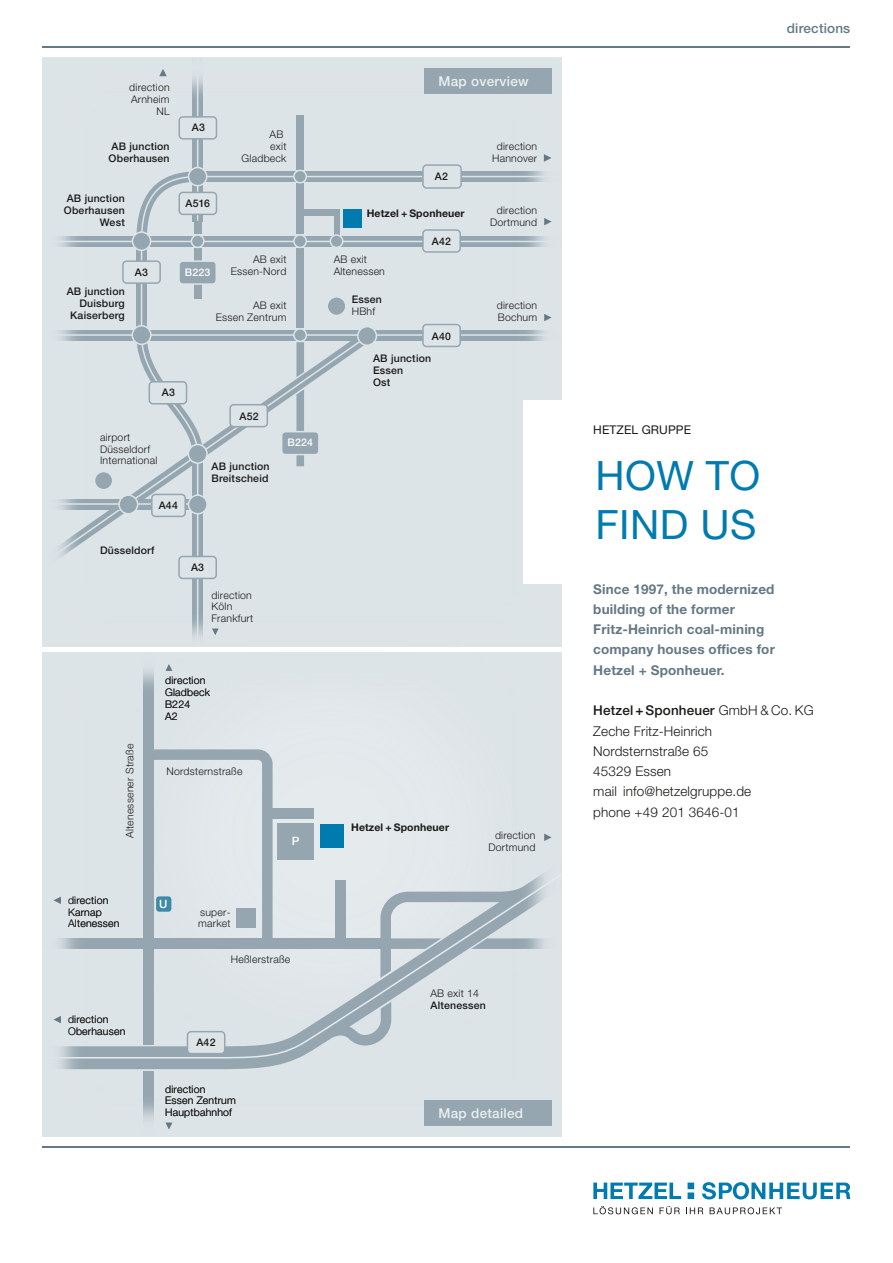
<style>
.page{position:relative;width:893px;height:1263px;background:#fff}
.page>*{position:absolute;margin:0;border:0;box-sizing:border-box;transform-origin:0 0}
.t1{font:40.5px/48.6px "Helvetica Neue LT";letter-spacing:.01em;color:#007baf}
.t2{font:300 13.5px/20.2px "Helvetica Neue LT";letter-spacing:.01em;color:#1a1a18}
.t3{font:700 13.5px/20.2px "Helvetica Neue LT";letter-spacing:.01em;color:#647984}
.t4{font:500 13.5px "Helvetica Neue LT";letter-spacing:.02em;color:#eaeff1}
.t5{font:500 13.5px "Helvetica Neue LT";letter-spacing:.015em;color:#647984}
.t6{font:12px "Helvetica Neue LT";letter-spacing:.01em;color:#1a1a18}
.t7{font:500 11.4px "Helvetica Neue LT";color:#fff}
.t8{font:300 10.5px/11.9px "Helvetica Neue LT";letter-spacing:.02em;color:#1a1a18}
.t9{font:500 10.5px/11.9px "Helvetica Neue LT";letter-spacing:.02em;color:#1a1a18}
.t10{font:700 10.5px "Helvetica Neue LT";letter-spacing:.01em;color:#1a1a18}
.t11{font:500 10.5px "Helvetica Neue LT";letter-spacing:.02em;color:#fff}
.s1{font-weight:500}
</style>
<div class="page">
<img style="left:43px;top:58px;width:519px;height:588px">
<hr style="left:43px;top:46px;width:807px;height:2px;background:#647984">
<hr style="left:43px;top:1147px;width:807px;height:1px;background:#647984">
<img style="left:129px;top:635px;width:403px;height:18px">
<img style="left:43px;top:653px;width:519px;height:483px">
<svg style="left:297px;top:869px;width:265px;height:178px;background:#cdd6db"></svg>
<div style="left:236px;top:909px;width:19px;height:19px;background:#95a6b0"></div>
<svg style="left:159px;top:69px;width:8px;height:7px"></svg>
<svg style="left:212px;top:628px;width:7px;height:7px"></svg>
<svg style="left:544px;top:314px;width:8px;height:7px"></svg>
<svg style="left:544px;top:218px;width:8px;height:7px"></svg>
<svg style="left:544px;top:154px;width:7px;height:8px"></svg>
<svg style="left:166px;top:664px;width:6px;height:7px"></svg>
<svg style="left:166px;top:1123px;width:6px;height:6px"></svg>
<svg style="left:54px;top:1016px;width:7px;height:7px"></svg>
<svg style="left:54px;top:896px;width:7px;height:8px"></svg>
<div style="left:424px;top:68px;width:128px;height:26px;background:#95a6b0"></div>
<div style="left:424px;top:1101px;width:128px;height:25px;background:#95a6b0"></div>
<div style="left:524px;top:400px;width:328px;height:184px;background:#fff"></div>
<svg style="left:544px;top:834px;width:8px;height:7px"></svg>
<div style="left:282px;top:432px;width:37px;height:23px;background:#95a6b0;border-radius:4px"></div>
<div style="left:281px;top:431px;width:39px;height:24px;border:2px solid #dde4e8;border-radius:4px"></div>
<div style="left:343px;top:209px;width:18px;height:19px;background:#007baf"></div>
<div style="left:320px;top:824px;width:24px;height:24px;background:#007baf"></div>
<svg style="left:593px;top:1206px;width:60px;height:8px"></svg>
<svg style="left:659px;top:1206px;width:21px;height:8px"></svg>
<svg style="left:686px;top:1207px;width:17px;height:7px"></svg>
<svg style="left:710px;top:1207px;width:72px;height:7px"></svg>
<svg style="left:593px;top:1182px;width:257px;height:17px"></svg>
<p class="t8" style="left:129px;top:81px;width:42px;text-align:right">direction<br>Arnheim<br>NL</p>
<p class="t9" style="left:109px;top:140px;width:63px">AB junction<br>Oberhausen</p>
<p class="t9" style="left:64px;top:193px;width:63px;text-align:right">AB junction<br>Oberhausen<br>West</p>
<p class="t9" style="left:67px;top:286px;width:60px;text-align:right">AB junction<br>Duisburg<br>Kaiserberg</p>
<p class="t9" style="left:135px;top:266px;width:15px">A3</p>
<p class="t9" style="left:162px;top:387px;width:15px">A3</p>
<p class="t8" style="left:100px;top:431px;width:59px">airport<br>Düsseldorf<br>International</p>
<p class="t9" style="left:192px;top:122px;width:15px">A3</p>
<p class="t9" style="left:186px;top:197px;width:26px">A516</p>
<p class="t11" style="left:185px;top:266px;width:27px">B223</p>
<p class="t8" style="left:242px;top:128px;width:46px;text-align:right">AB<br>exit<br>Gladbeck</p>
<p class="t4" style="left:439px;top:73px;width:92px">Map overview</p>
<p class="t9" style="left:435px;top:171px;width:15px">A2</p>
<p class="t10" style="left:367px;top:207px;width:99px">Hetzel + Sponheuer</p>
<p class="t9" style="left:432px;top:235px;width:21px">A42</p>
<p class="t8" style="left:492px;top:140px;width:47px;text-align:center">direction<br>Hannover</p>
<p class="t8" style="left:490px;top:204px;width:48px;text-align:right">direction<br>Dortmund</p>
<p class="t8" style="left:231px;top:253px;width:57px;text-align:right">AB exit<br>Essen-Nord</p>
<p class="t8" style="left:334px;top:253px;width:53px">AB exit<br>Altenessen</p>
<p class="t8" style="left:216px;top:299px;width:72px;text-align:right">AB exit<br>Essen Zentrum</p>
<p class="t9" style="left:240px;top:410px;width:21px">A52</p>
<p class="t9" style="left:212px;top:460px;width:60px">AB junction<br>Breitscheid</p>
<p class="t11" style="left:287px;top:436px;width:27px">B224</p>
<p class="t9" style="left:352px;top:294px;width:32px">Essen</p>
<p class="t8" style="left:352px;top:305px;width:25px">HBhf</p>
<p class="t9" style="left:432px;top:330px;width:21px">A40</p>
<p class="t9" style="left:373px;top:353px;width:60px">AB junction<br>Essen<br>Ost</p>
<p class="t8" style="left:497px;top:299px;width:42px">direction<br>Bochum</p>
<p class="t9" style="left:159px;top:499px;width:21px">A44</p>
<p class="t9" style="left:100px;top:544px;width:56px">Düsseldorf</p>
<p class="t9" style="left:191px;top:561px;width:15px">A3</p>
<p class="t8" style="left:211px;top:589px;width:43px">direction<br>Köln<br>Frankfurt</p>
<p class="t8" style="left:124px;top:838px;width:96px;rotate:-90deg">Altenessener Straße</p>
<p class="t8" style="left:165px;top:674px;width:46px">direction<br>Gladbeck<br>B224<br>A2</p>
<p class="t8" style="left:166px;top:765px;width:78px">Nordsternstraße</p>
<p class="t8" style="left:68px;top:894px;width:53px">direction<br>Karnap<br>Altenessen</p>
<p class="t7" style="left:159px;top:897px;width:10px">U</p>
<p class="t8" style="left:198px;top:906px;width:34px;line-height:11.4px">super&shy;market</p>
<p class="t7" style="left:292px;top:834px;width:9px">P</p>
<p class="t8" style="left:68px;top:1013px;width:59px">direction<br>Oberhausen</p>
<p class="t8" style="left:231px;top:953px;width:61px">Heßlerstraße</p>
<p class="t9" style="left:196px;top:1037px;width:21px">A42</p>
<p class="t8" style="left:165px;top:1083px;width:72px">direction<br>Essen Zentrum<br>Hauptbahnhof</p>
<p class="t10" style="left:351px;top:821px;width:99px">Hetzel + Sponheuer</p>
<p class="t8" style="left:488px;top:829px;width:48px;text-align:right">direction<br>Dortmund</p>
<p class="t8" style="left:430px;top:987px;width:50px">AB exit 14</p>
<p class="t9" style="left:430px;top:999px;width:57px">Altenessen</p>
<p class="t4" style="left:439px;top:1105px;width:86px">Map detailed</p>
<p class="t5" style="left:787px;top:20px;width:65px">directions</p>
<p class="t6" style="left:593px;top:423px;width:99px">HETZEL GRUPPE</p>
<h1 class="t1" style="left:596px;top:451px;width:166px">HOW TO<br>FIND US</h1>
<p class="t3" style="left:593px;top:578px;width:183px">Since 1997, the modernized building of the former<br>Fritz-Heinrich coal-mining company houses offices for<br>Hetzel + Sponheuer.</p>
<p class="t2" style="left:593px;top:700px;width:222px"><span class="s1">Hetzel + Sponheuer</span> GmbH &amp; Co. KG<br>Zeche Fritz-Heinrich<br>Nordsternstraße 65<br>45329 Essen<br>mail info@hetzelgruppe.de<br>phone +49 201 3646-01</p>
</div>
